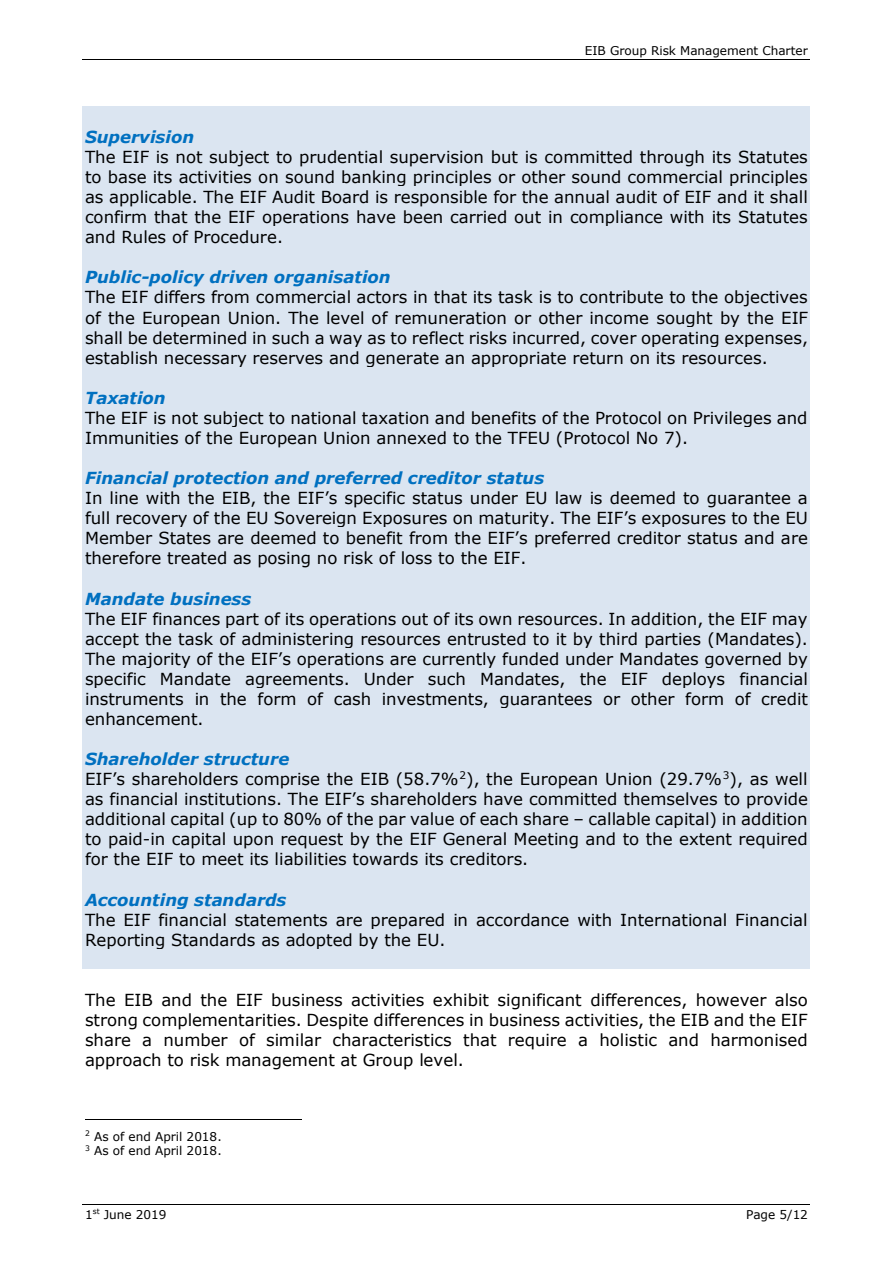
<style>
.page{position:relative;width:893px;height:1264px;background:#fff}
.page>*{position:absolute;margin:0;border:0;box-sizing:border-box;transform-origin:0 0}
.t1{font:16.5px/20.1px "Verdana";letter-spacing:-.005em;color:#000;text-align:justify}
.t2{font:italic 700 16.5px "Verdana";color:#0070c0}
.t3{font:12px "Verdana";letter-spacing:-.005em;color:#000}
</style>
<div class="page">
<hr style="left:83px;top:59px;width:726px;height:1px;background:#000">
<hr style="left:83px;top:1204px;width:726px;height:1px;background:#000">
<div style="left:83px;top:106px;width:726px;height:20px;background:#dbe5f1"></div>
<div style="left:83px;top:126px;width:726px;height:21px;background:#dbe5f1"></div>
<div style="left:83px;top:147px;width:726px;height:19px;background:#dbe5f1"></div>
<div style="left:83px;top:166px;width:726px;height:20px;background:#dbe5f1"></div>
<div style="left:83px;top:186px;width:726px;height:21px;background:#dbe5f1"></div>
<div style="left:83px;top:207px;width:726px;height:20px;background:#dbe5f1"></div>
<div style="left:83px;top:227px;width:726px;height:20px;background:#dbe5f1"></div>
<div style="left:83px;top:247px;width:726px;height:20px;background:#dbe5f1"></div>
<div style="left:83px;top:267px;width:726px;height:20px;background:#dbe5f1"></div>
<div style="left:83px;top:287px;width:726px;height:20px;background:#dbe5f1"></div>
<div style="left:83px;top:307px;width:726px;height:20px;background:#dbe5f1"></div>
<div style="left:83px;top:327px;width:726px;height:20px;background:#dbe5f1"></div>
<div style="left:83px;top:347px;width:726px;height:20px;background:#dbe5f1"></div>
<div style="left:83px;top:367px;width:726px;height:20px;background:#dbe5f1"></div>
<div style="left:83px;top:387px;width:726px;height:20px;background:#dbe5f1"></div>
<div style="left:83px;top:407px;width:726px;height:20px;background:#dbe5f1"></div>
<div style="left:83px;top:427px;width:726px;height:20px;background:#dbe5f1"></div>
<div style="left:83px;top:447px;width:726px;height:20px;background:#dbe5f1"></div>
<div style="left:83px;top:467px;width:726px;height:20px;background:#dbe5f1"></div>
<div style="left:83px;top:487px;width:726px;height:20px;background:#dbe5f1"></div>
<div style="left:83px;top:507px;width:726px;height:20px;background:#dbe5f1"></div>
<div style="left:83px;top:527px;width:726px;height:21px;background:#dbe5f1"></div>
<div style="left:83px;top:548px;width:726px;height:20px;background:#dbe5f1"></div>
<div style="left:83px;top:568px;width:726px;height:20px;background:#dbe5f1"></div>
<div style="left:83px;top:588px;width:726px;height:20px;background:#dbe5f1"></div>
<div style="left:83px;top:608px;width:726px;height:20px;background:#dbe5f1"></div>
<div style="left:83px;top:628px;width:726px;height:20px;background:#dbe5f1"></div>
<div style="left:83px;top:648px;width:726px;height:20px;background:#dbe5f1"></div>
<div style="left:83px;top:668px;width:726px;height:20px;background:#dbe5f1"></div>
<div style="left:83px;top:688px;width:726px;height:20px;background:#dbe5f1"></div>
<div style="left:83px;top:708px;width:726px;height:20px;background:#dbe5f1"></div>
<div style="left:83px;top:728px;width:726px;height:20px;background:#dbe5f1"></div>
<div style="left:83px;top:748px;width:726px;height:20px;background:#dbe5f1"></div>
<div style="left:83px;top:768px;width:726px;height:20px;background:#dbe5f1"></div>
<div style="left:83px;top:788px;width:726px;height:20px;background:#dbe5f1"></div>
<div style="left:83px;top:808px;width:726px;height:20px;background:#dbe5f1"></div>
<div style="left:83px;top:828px;width:726px;height:20px;background:#dbe5f1"></div>
<div style="left:83px;top:848px;width:726px;height:20px;background:#dbe5f1"></div>
<div style="left:83px;top:868px;width:726px;height:20px;background:#dbe5f1"></div>
<div style="left:83px;top:888px;width:726px;height:20px;background:#dbe5f1"></div>
<div style="left:83px;top:908px;width:726px;height:20px;background:#dbe5f1"></div>
<div style="left:83px;top:928px;width:726px;height:21px;background:#dbe5f1"></div>
<div style="left:83px;top:949px;width:726px;height:20px;background:#dbe5f1"></div>
<hr style="left:85px;top:1118px;width:216px;height:1px;background:#000">
<p class="t3" style="left:584px;top:42px;width:224px">EIB Group Risk Management Charter</p>
<p class="t2" style="left:85px;top:125px;width:111px">Supervision</p>
<p class="t1" style="left:85px;top:147px;width:724px">The EIF is not subject to prudential supervision but is committed through its Statutes to base its activities on sound banking principles or other sound commercial principles as applicable. The EIF Audit Board is responsible for the annual audit of EIF and it shall confirm that the EIF operations have been carried out in compliance with its Statutes and Rules of Procedure.</p>
<p class="t2" style="left:85px;top:265px;width:307px">Public-policy driven organisation</p>
<p class="t1" style="left:85px;top:287px;width:724px">The EIF differs from commercial actors in that its task is to contribute to the objectives of the European Union. The level of remuneration or other income sought by the EIF shall be determined in such a way as to reflect risks incurred, cover operating expenses, establish necessary reserves and generate an appropriate return on its resources.</p>
<p class="t2" style="left:85px;top:386px;width:82px">Taxation</p>
<p class="t1" style="left:85px;top:407px;width:724px">The EIF is not subject to national taxation and benefits of the Protocol on Privileges and<br>Immunities of the European Union annexed to the TFEU (Protocol No 7).</p>
<p class="t2" style="left:85px;top:466px;width:460px">Financial protection and preferred creditor status</p>
<p class="t1" style="left:85px;top:488px;width:724px">In line with the EIB, the EIF’s specific status under EU law is deemed to guarantee a full recovery of the EU Sovereign Exposures on maturity. The EIF’s exposures to the EU Member States are deemed to benefit from the EIF’s preferred creditor status and are therefore treated as posing no risk of loss to the EIF.</p>
<p class="t2" style="left:85px;top:586px;width:168px">Mandate business</p>
<p class="t1" style="left:85px;top:608px;width:724px">The EIF finances part of its operations out of its own resources. In addition, the EIF may accept the task of administering resources entrusted to it by third parties (Mandates).<br>The majority of the EIF’s operations are currently funded under Mandates governed by specific Mandate agreements. Under such Mandates, the EIF deploys financial instruments in the form of cash investments, guarantees or other form of credit enhancement.</p>
<p class="t2" style="left:85px;top:747px;width:206px">Shareholder structure</p>
<p class="t1" style="left:85px;top:768px;width:724px">EIF’s shareholders comprise the EIB (58.7%<sup>2</sup>), the European Union (29.7%<sup>3</sup>), as well as financial institutions. The EIF’s shareholders have committed themselves to provide additional capital (up to 80% of the par value of each share – callable capital) in addition to paid-in capital upon request by the EIF General Meeting and to the extent required for the EIF to meet its liabilities towards its creditors.</p>
<p class="t2" style="left:85px;top:887px;width:203px">Accounting standards</p>
<p class="t1" style="left:85px;top:909px;width:724px">The EIF financial statements are prepared in accordance with International Financial<br>Reporting Standards as adopted by the EU.</p>
<p class="t1" style="left:85px;top:989px;width:724px">The EIB and the EIF business activities exhibit significant differences, however also strong complementarities. Despite differences in business activities, the EIB and the EIF share a number of similar characteristics that require a holistic and harmonised approach to risk management at Group level.</p>
<p class="t3" style="left:85px;top:1127px;width:138px"><sup>2</sup> As of end April 2018.</p>
<p class="t3" style="left:85px;top:1142px;width:138px"><sup>3</sup> As of end April 2018.</p>
<p class="t3" style="left:85px;top:1205px;width:83px">1<sup>st</sup> June 2019</p>
<p class="t3" style="left:746px;top:1205px;width:63px">Page 5/12</p>
</div>
